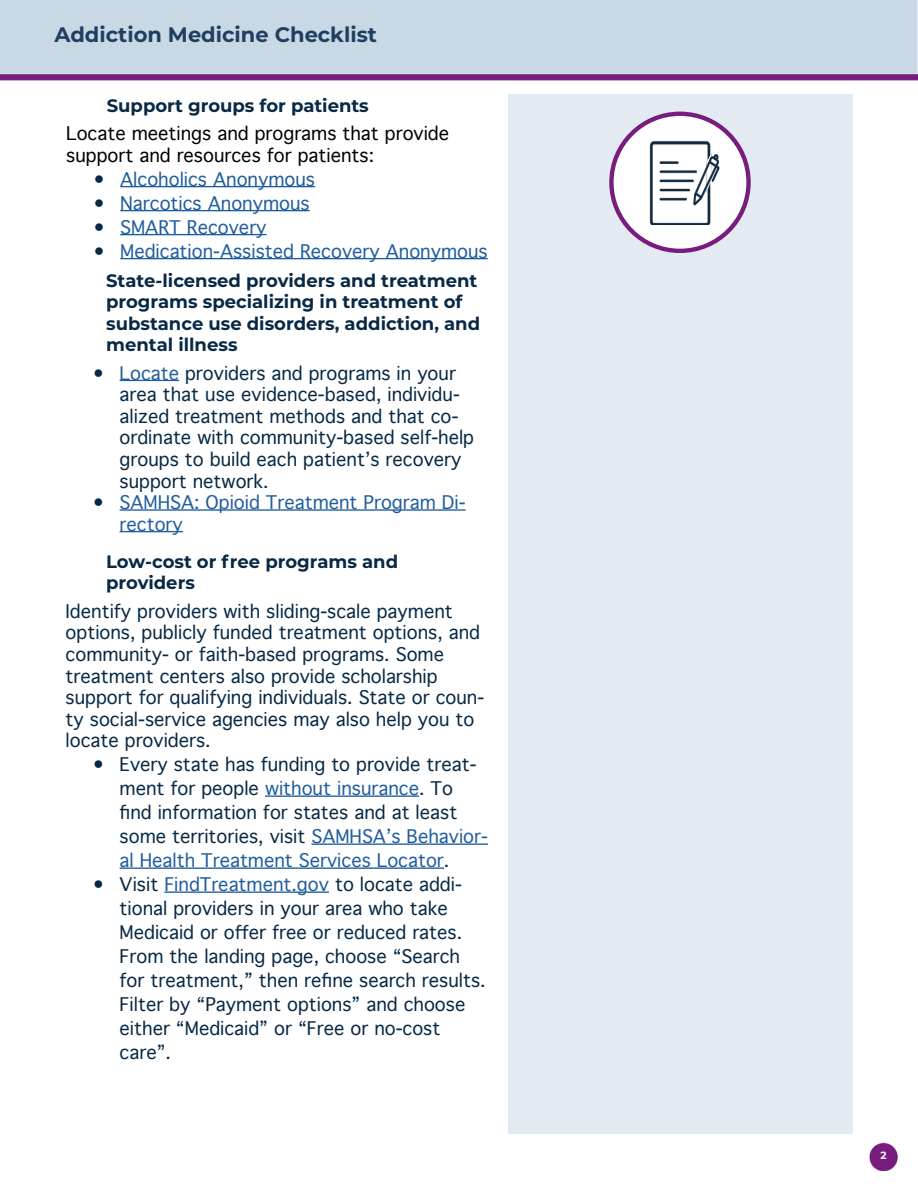
<style>
.page{position:relative;width:918px;height:1188px;background:#fff}
.page>*{position:absolute;margin:0;border:0;box-sizing:border-box;transform-origin:0 0}
.t1{font:700 21px "Montserrat";color:#1f3e60}
.t2{font:18px/21.6px "Geneva";color:#082945}
.Sub-Header{font:700 18px/21.6px "Montserrat";color:#082945}
.t3{font:18px/21.6px "Geneva";color:#215e9e}
.t4{font:18px/21.6px "Geneva";color:#000}
.t5{font:700 10.5px "Montserrat";color:#f8f8f9}
.s1{color:#082945}
.s2{color:#215e9e}
</style>
<div class="page">
<img style="left:0;top:0;width:918px;height:1170px">
<hr style="left:120px;top:186px;width:195px;height:1px;background:#215e9e">
<hr style="left:120px;top:210px;width:190px;height:1px;background:#215e9e">
<hr style="left:120px;top:234px;width:147px;height:1px;background:#215e9e">
<hr style="left:120px;top:258px;width:368px;height:1px;background:#215e9e">
<div style="left:508px;top:94px;width:344px;height:1040px;background:#e4eaf1"></div>
<div style="left:611px;top:114px;width:138px;height:137px;background:#fff;border-radius:50%"></div>
<div style="left:609px;top:112px;width:142px;height:141px;border:4px solid #781d7e;border-radius:50%"></div>
<img style="left:649px;top:141px;width:70px;height:83px">
<hr style="left:120px;top:380px;width:59px;height:1px;background:#215e9e">
<hr style="left:120px;top:509px;width:346px;height:2px;background:#215e9e">
<hr style="left:120px;top:531px;width:63px;height:1px;background:#215e9e">
<hr style="left:265px;top:795px;width:154px;height:2px;background:#215e9e">
<hr style="left:311px;top:843px;width:177px;height:2px;background:#215e9e">
<hr style="left:120px;top:867px;width:324px;height:2px;background:#215e9e">
<hr style="left:164px;top:891px;width:165px;height:2px;background:#215e9e">
<p class="t1" style="left:54px;top:20px;width:324px">Addiction Medicine Checklist</p>
<p class="Sub-Header" style="left:107px;top:94px;width:264px">Support groups for patients</p>
<p class="t4" style="left:66px;top:123px;width:384px">Locate meetings and programs that provide support and resources for patients:</p>
<p class="t3" style="left:93px;top:169px;width:223px"><span class="s1">•</span> Alcoholics Anonymous</p>
<p class="t3" style="left:93px;top:193px;width:218px"><span class="s1">•</span> Narcotics Anonymous</p>
<p class="t3" style="left:93px;top:217px;width:175px"><span class="s1">•</span> SMART Recovery</p>
<p class="t3" style="left:93px;top:241px;width:396px"><span class="s1">•</span> Medication-Assisted Recovery Anonymous</p>
<p class="Sub-Header" style="left:106px;top:268px;width:376px">State-licensed providers and treatment programs specializing in treatment of substance use disorders, addiction, and mental illness</p>
<p class="t2" style="left:120px;top:363px;width:356px;text-indent:-27px">• <span class="s2">Locate</span> providers and programs in your area that use evidence-based, individu&shy;alized treatment methods and that co&shy;ordinate with community-based self-help groups to build each patient’s recovery support network.</p>
<p class="t3" style="left:120px;top:492px;width:348px;text-indent:-27px"><span class="s1">•</span> SAMHSA: Opioid Treatment Program Di&shy;rectory</p>
<p class="Sub-Header" style="left:106px;top:550px;width:294px">Low-cost or free programs and providers</p>
<p class="t2" style="left:66px;top:601px;width:420px">Identify providers with sliding-scale payment options, publicly funded treatment options, and community- or faith-based programs. Some treatment centers also provide scholarship support for qualifying individuals. State or coun&shy;ty social-service agencies may also help you to locate providers.</p>
<p class="t2" style="left:120px;top:753px;width:370px;line-height:24px;text-indent:-27px">• Every state has funding to provide treat&shy;ment for people <span class="s2">without insurance</span>. To find information for states and at least some territories, visit <span class="s2">SAMHSA’s Behavior&shy;al Health Treatment Services Locator</span>.</p>
<p class="t2" style="left:120px;top:873px;width:368px;line-height:24px;text-indent:-27px">• Visit <span class="s2">FindTreatment.gov</span> to locate addi&shy;tional providers in your area who take Medicaid or offer free or reduced rates.<br>From the landing page, choose “Search for treatment,” then refine search results.<br>Filter by “Payment options” and choose either “Medicaid” or “Free or no-cost care”.</p>
<p class="t5" style="left:880px;top:1148px;width:8px">2</p>
</div>
